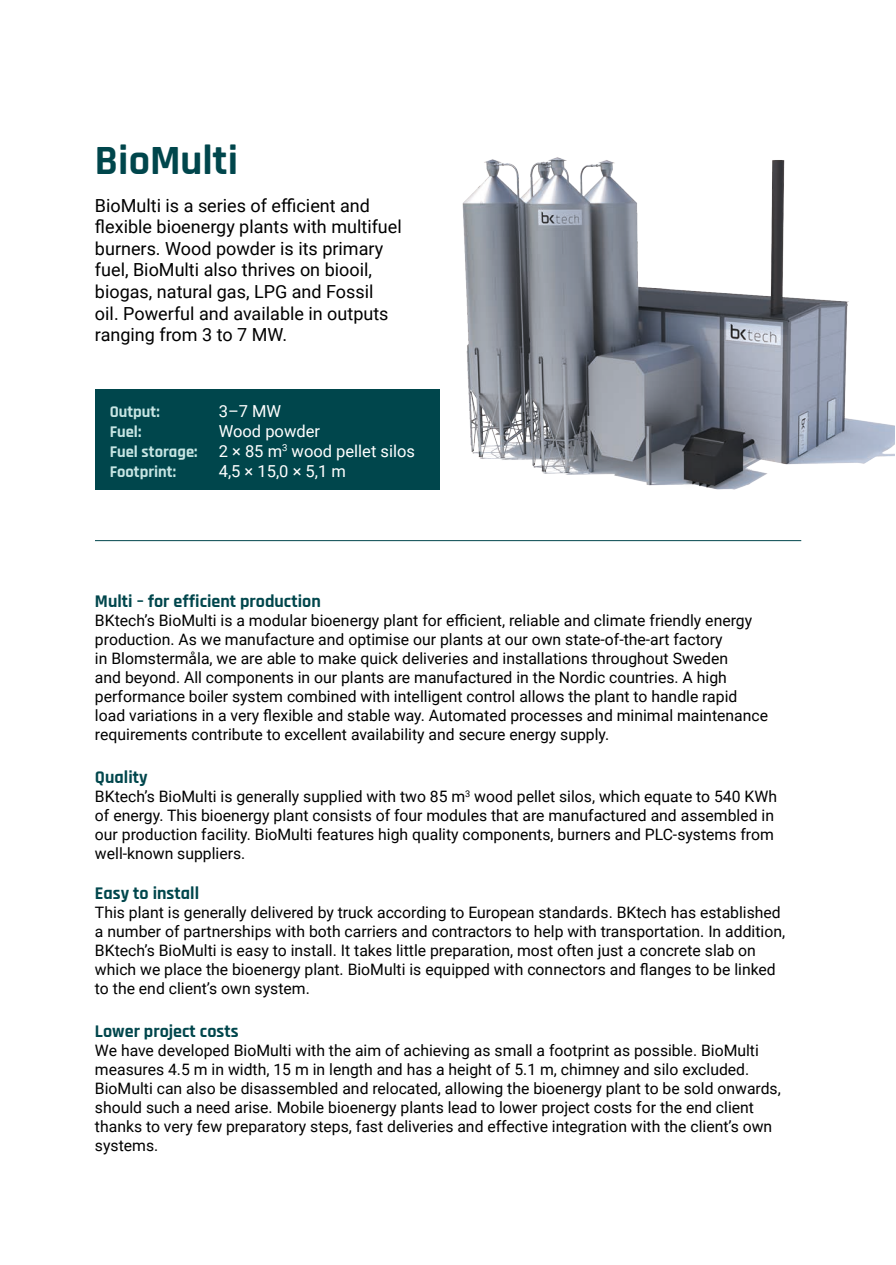
<style>
.page{position:relative;width:896px;height:1265px;background:#fff}
.page>*{position:absolute;margin:0;border:0;box-sizing:border-box;transform-origin:0 0}
.t1{font:700 42px "Rajdhani";color:#00464c}
.t2{font:18px/21.6px "Roboto";color:#000}
.t3{font:700 18px "Rajdhani";color:#00464c}
.t4{font:16.5px/19.8px "Roboto";color:#fff}
.t5{font:700 16.5px/19.8px "Rajdhani";color:#c7e5e3}
.t6{font:15.75px/18.9px "Roboto";color:#000}
</style>
<div class="page">
<img style="left:407px;top:157px;width:487px;height:333px">
<div style="left:95px;top:389px;width:344px;height:100px;background:#00464c"></div>
<hr style="left:95px;top:540px;width:706px;height:1px;background:#00464c">
<h1 class="t1" style="left:95px;top:135px;width:145px">BioMulti</h1>
<p class="t2" style="left:95px;top:194px;width:308px">BioMulti is a series of efficient and flexible bioenergy plants with multifuel burners. Wood powder is its primary fuel, BioMulti also thrives on biooil, biogas, natural gas, LPG and Fossil<br>oil. Powerful and available in outputs ranging from 3 to 7 MW.</p>
<p class="t5" style="left:110px;top:402px;width:89px">Output:<br>Fuel:<br>Fuel storage:<br>Footprint:</p>
<p class="t4" style="left:219px;top:401px;width:198px">3–7 MW<br>Wood powder<br>2 × 85 m<sup>3</sup> wood pellet silos<br>4,5 × 15,0 × 5,1 m</p>
<p class="t3" style="left:95px;top:590px;width:227px">Multi – for efficient production</p>
<p class="t6" style="left:95px;top:610px;width:674px">BKtech’s BioMulti is a modular bioenergy plant for efficient, reliable and climate friendly energy production. As we manufacture and optimise our plants at our own state-of-the-art factory<br>in Blomstermåla, we are able to make quick deliveries and installations throughout Sweden<br>and beyond. All components in our plants are manufactured in the Nordic countries. A high performance boiler system combined with intelligent control allows the plant to handle rapid load variations in a very flexible and stable way. Automated processes and minimal maintenance requirements contribute to excellent availability and secure energy supply.</p>
<p class="t3" style="left:95px;top:766px;width:54px">Quality</p>
<p class="t6" style="left:95px;top:786px;width:683px">BKtech’s BioMulti is generally supplied with two 85 m<sup>3</sup> wood pellet silos, which equate to 540 KWh of energy. This bioenergy plant consists of four modules that are manufactured and assembled in our production facility. BioMulti features high quality components, burners and PLC-systems from well-known suppliers.</p>
<p class="t3" style="left:95px;top:882px;width:106px">Easy to install</p>
<p class="t6" style="left:95px;top:902px;width:691px">This plant is generally delivered by truck according to European standards. BKtech has established a number of partnerships with both carriers and contractors to help with transportation. In addition, BKtech’s BioMulti is easy to install. It takes little preparation, most often just a concrete slab on which we place the bioenergy plant. BioMulti is equipped with connectors and flanges to be linked to the end client’s own system.</p>
<p class="t3" style="left:95px;top:1020px;width:145px">Lower project costs</p>
<p class="t6" style="left:95px;top:1040px;width:687px">We have developed BioMulti with the aim of achieving as small a footprint as possible. BioMulti measures 4.5 m in width, 15 m in length and has a height of 5.1 m, chimney and silo excluded.<br>BioMulti can also be disassembled and relocated, allowing the bioenergy plant to be sold onwards, should such a need arise. Mobile bioenergy plants lead to lower project costs for the end client thanks to very few preparatory steps, fast deliveries and effective integration with the client’s own systems.</p>
</div>
